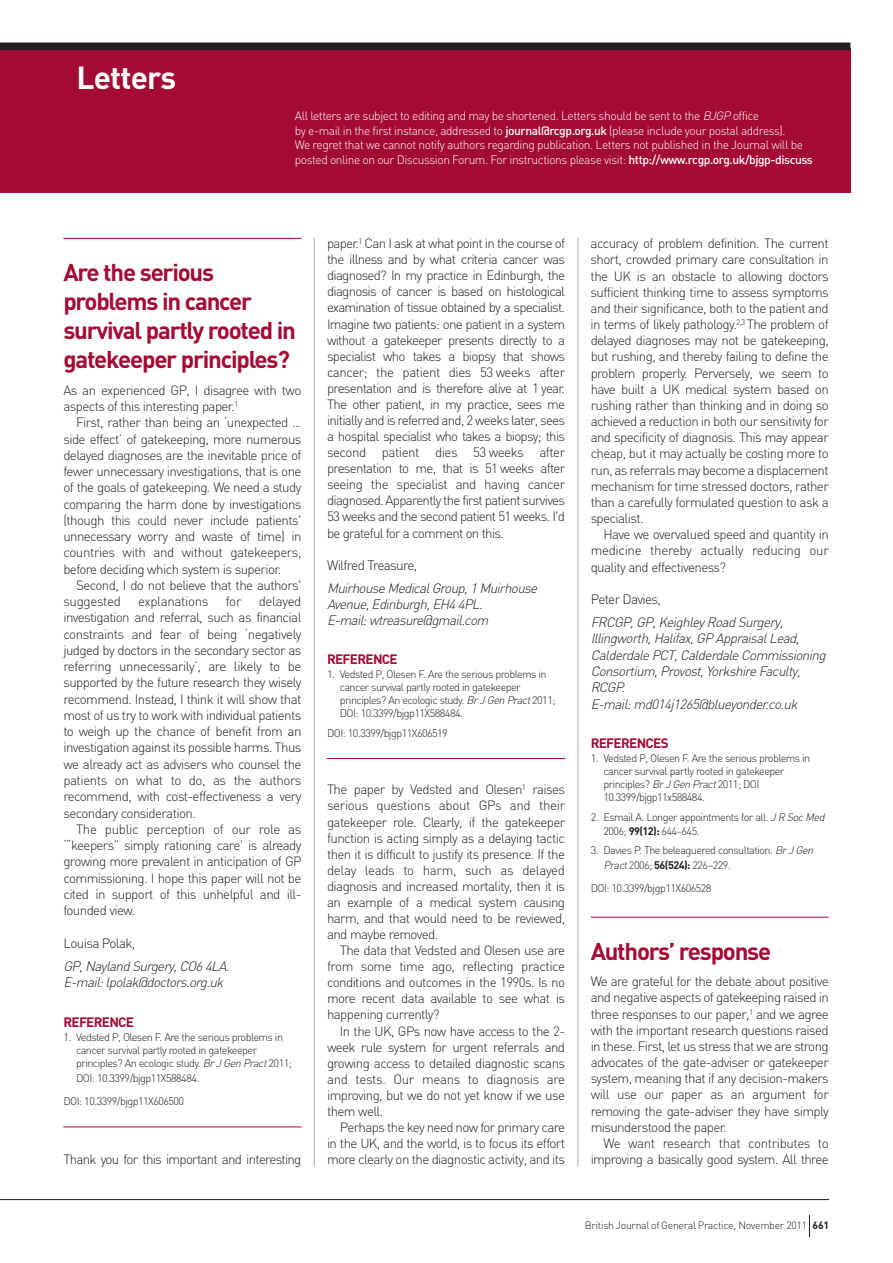
<style>
.page{position:relative;width:893px;height:1263px;background:#fff}
.page>*{position:absolute;margin:0;border:0;box-sizing:border-box;transform-origin:0 0}
.t1{font:700 31.5px "DIN";letter-spacing:-.025em;color:#fff}
.t2{font:700 24px/29.1px "DIN";letter-spacing:-.05em;color:#a30a34}
.t3{font:italic 300 13.5px/16.4px "DIN";color:#231f20}
.t4{font:300 13.5px "DIN";letter-spacing:-.05em;color:#231f20}
.t5{font:700 13.5px "DIN";letter-spacing:-.05em;color:#a30a34}
.t6{font:300 13.35px/16.2px "DIN";letter-spacing:-.045em;color:#231f20;text-align:justify}
.t7{font:300 13.35px "DIN";letter-spacing:-.025em;color:#231f20}
.t8{font:300 12px/14.5px "DIN";letter-spacing:-.035em;color:#fff}
.t9{font:300 10.8px/13px "DIN";letter-spacing:-.05em;color:#231f20}
.t10{font:300 10.5px "DIN";letter-spacing:-.025em;color:#231f20}
.s1{font-style:italic}
.s2{font-weight:500}
.s3{font-weight:700}
</style>
<div class="page">
<div style="left:0;top:48px;width:850px;height:144px;background:#a30a34"></div>
<div style="left:0;top:43px;width:850px;height:7px;background:#231f20"></div>
<hr style="left:63px;top:238px;width:238px;height:1px;background:#a30a34">
<hr style="left:63px;top:1126px;width:238px;height:1px;background:#a30a34">
<hr style="left:327px;top:758px;width:238px;height:1px;background:#a30a34">
<hr style="left:591px;top:917px;width:238px;height:1px;background:#a30a34">
<hr style="left:578px;top:238px;width:1px;height:929px;background:#a8a9ad">
<hr style="left:314px;top:238px;width:1px;height:929px;background:#a8a9ad">
<hr style="left:0;top:1199px;width:829px;height:1px;background:#231f20">
<svg style="left:809px;top:1215px;width:1px;height:22px"></svg>
<h1 class="t1" style="left:77px;top:60px;width:101px">Letters</h1>
<p class="t8" style="left:295px;top:109px;width:519px">All letters are subject to editing and may be shortened. Letters should be sent to the <span class="s1">BJGP</span>office<br>by e-mail in the first instance, addressed to <span class="s2">journal@rcgp.org.uk</span> (please include your postal address).<br>We regret that we cannot notify authors regarding publication. Letters not published in the Journal will be posted online on our Discussion Forum. For instructions please visit: <span class="s2">http://www.rcgp.org.uk/bjgp-discuss</span></p>
<h2 class="t2" style="left:63px;top:258px;width:234px">Are the serious problems in cancer survival partly rooted in gatekeeper principles?</h2>
<p class="t6" style="left:63px;top:382px;width:240px">As an experienced GP, I disagree with two aspects of this interesting paper.<sup>1</sup></p>
<p class="t6" style="left:63px;top:415px;width:240px;text-indent:13px">First, rather than being an ‘unexpected ... side effect’ of gatekeeping, more numerous delayed diagnoses are the inevitable price of fewer unnecessary investigations, that is one of the goals of gatekeeping. We need a study comparing the harm done by investigations (though this could never include patients' unnecessary worry and waste of time) in countries with and without gatekeepers, before deciding which system is superior.</p>
<p class="t6" style="left:63px;top:577px;width:240px;text-indent:13px">Second, I do not believe that the authors' suggested</p>
<p class="t6" style="left:63px;top:593px;width:240px;text-indent:195px">delayed investigation and referral, such as financial constraints and fear of being ‘negatively judged by doctors in the secondary sector as referring unnecessarily’, are likely to be supported by the future research they wisely recommend. Instead, I think it will show that most of us try to work with individual patients to weigh up the chance of benefit from an investigation against its possible harms. Thus we already act as advisers who counsel the patients on what to do, as the authors recommend, with cost-effectiveness a very secondary consideration.</p>
<p class="t6" style="left:63px;top:821px;width:240px;text-indent:13px">The public perception of our role as ‘“keepers” simply rationing care’ is already growing more prevalent in anticipation of GP commissioning. I hope this paper will not be cited in support of this unhelpful and ill&shy;founded view.</p>
<p class="t4" style="left:63px;top:935px;width:74px">Louisa Polak,</p>
<p class="t3" style="left:63px;top:958px;width:170px">GP, Nayland Surgery, CO6 4LA.<br>E-mail: lpolak@doctors.org.uk</p>
<p class="t5" style="left:63px;top:1014px;width:72px">REFERENCE</p>
<p class="t9" style="left:76px;top:1030px;width:217px;text-indent:-13px">1. Vedsted P, Olesen F. Are the serious problems in cancer survival partly rooted in gatekeeper principles? An ecologic study. <span class="s1">BrJGenPract</span>2011;</p>
<p class="t9" style="left:63px;top:1067px;width:137px;line-height:22.8px;text-indent:13px">DOI: 10.3399/bjgp11X588484.<br>DOI: 10.3399/bjgp11X606500</p>
<p class="t7" style="left:138px;top:594px;width:72px">explanations</p>
<p class="t6" style="left:226px;top:593px;width:17px">for</p>
<p class="t6" style="left:63px;top:1151px;width:240px">Thank you for this important and interesting</p>
<p class="t6" style="left:327px;top:236px;width:240px">paper.<sup>1</sup> Can I ask at what point in the course of the illness and by what criteria cancer was diagnosed? In my practice in Edinburgh, the diagnosis of cancer is based on histological examination of tissue obtained by a specialist.<br>Imagine two patients: one patient in a system without a gatekeeper presents directly to a specialist who takes a biopsy that shows cancer; the patient dies 53 weeks after presentation and is therefore alive at 1 year.<br>The other patient, in my practice, sees me initially and is referred and, 2 weeks later, sees a hospital specialist who takes a biopsy; this second patient dies 53 weeks after presentation to me, that is 51 weeks after seeing the specialist and having cancer diagnosed. Apparently the first patient survives 53 weeks and the second patient 51 weeks. I'd be grateful for a comment on this.</p>
<p class="t4" style="left:327px;top:557px;width:92px">Wilfred Treasure,</p>
<p class="t3" style="left:327px;top:580px;width:215px">Muirhouse Medical Group, 1 Muirhouse<br>Avenue, Edinburgh, EH4 4PL.<br>E-mail: wtreasure@gmail.com</p>
<p class="t5" style="left:327px;top:652px;width:72px">REFERENCE</p>
<p class="t9" style="left:340px;top:668px;width:217px;text-indent:-13px">1. Vedsted P, Olesen F. Are the serious problems in cancer survival partly rooted in gatekeeper principles? An ecologic study. <span class="s1">BrJGenPract</span>2011; DOI: 10.3399/bjgp11X588484.</p>
<p class="t9" style="left:327px;top:727px;width:122px">DOI: 10.3399/bjgp11X606519</p>
<p class="t6" style="left:327px;top:782px;width:240px">The paper by Vedsted and Olesen<sup>1</sup> raises serious questions about GPs and their gatekeeper role. Clearly, if the gatekeeper function is acting simply as a delaying tactic then it is difficult to justify its presence. If the delay leads to harm, such as delayed diagnosis and increased mortality, then it is an example of a medical system causing harm, and that would need to be reviewed, and maybe removed.</p>
<p class="t6" style="left:327px;top:942px;width:240px;text-indent:13px">The data that Vedsted and Olesen use are from some time ago, reflecting practice conditions and outcomes in the 1990s. Is no more recent data available to see what is happening currently?</p>
<p class="t6" style="left:327px;top:1023px;width:240px;text-indent:13px">In the UK, GPs now have access to the 2- week rule system for urgent referrals and growing access to detailed diagnostic scans and tests. Our means to diagnosis are improving, but we do not yet know if we use them well.</p>
<p class="t6" style="left:327px;top:1119px;width:240px;text-indent:13px">Perhaps the key need now for primary care in the UK, and the world, is to focus its effort more clearly on the diagnostic activity, and its</p>
<p class="t6" style="left:591px;top:235px;width:240px">accuracy of problem definition. The current short, crowded primary care consultation in the UK is an obstacle to allowing doctors sufficient thinking time to assess symptoms and their significance, both to the patient and in terms of likely pathology.<sup>2,3</sup> The problem of delayed diagnoses may not be gatekeeping, but rushing, and thereby failing to define the problem properly. Perversely, we seem to have built a UK medical system based on rushing rather than thinking and in doing so achieved a reduction in both our sensitivity for and specificity of diagnosis. This may appear cheap, but it may actually be costing more to run, as referrals may become a displacement mechanism for time stressed doctors, rather than a carefully formulated question to ask a specialist.</p>
<p class="t6" style="left:591px;top:526px;width:240px;text-indent:13px">Have we overvalued speed and quantity in medicine thereby actually reducing our quality and effectiveness?</p>
<p class="t4" style="left:591px;top:592px;width:72px">Peter Davies,</p>
<p class="t3" style="left:591px;top:614px;width:239px">FRCGP, GP, Keighley Road Surgery, Illingworth, Halifax, GP Appraisal Lead, Calderdale PCT, Calderdale Commissioning Consortium, Provost, Yorkshire Faculty, RCGP.<br>E-mail: md014j1265@blueyonder.co.uk</p>
<p class="t5" style="left:591px;top:735px;width:80px">REFERENCES</p>
<p class="t9" style="left:603px;top:751px;width:208px;text-indent:-13px">1. Vedsted P, Olesen F. Are the serious problems in cancer survival partly rooted in gatekeeper principles? <span class="s1">BrJGenPract</span>2011; DOI 10.3399/bjgp11x588484.</p>
<p class="t9" style="left:603px;top:810px;width:225px;line-height:13.6px;text-indent:-13px">2. Esmail A. Longer appointments for all. <span class="s1">JRSocMed<br></span>2006; <span class="s3">99(12):</span> 644–645.</p>
<p class="t9" style="left:603px;top:843px;width:214px;line-height:15.1px;text-indent:-13px">3. Davies P. The beleaguered consultation. <span class="s1">BrJGen<br>Pract</span>2006; <span class="s3">56(524):</span> 226–229.</p>
<p class="t9" style="left:591px;top:882px;width:122px">DOI: 10.3399/bjgp11X606528</p>
<h2 class="t2" style="left:591px;top:937px;width:182px">Authors’ response</h2>
<p class="t6" style="left:591px;top:973px;width:240px">We are grateful for the debate about positive and negative aspects of gatekeeping raised in three responses to our paper,<sup>1</sup> and we agree with the important research questions raised in these. First, let us stress that we are strong advocates of the gate-adviser or gatekeeper system, meaning that if any decision-makers will use our paper as an argument for removing the gate-adviser they have simply misunderstood the paper.</p>
<p class="t6" style="left:591px;top:1135px;width:240px;text-align:right">We want research that contributes to improving a basically good system. All three</p>
<p class="t10" style="left:585px;top:1219px;width:246px">British Journal of General Practice, November 2011 <span class="s3">661</span></p>
</div>
